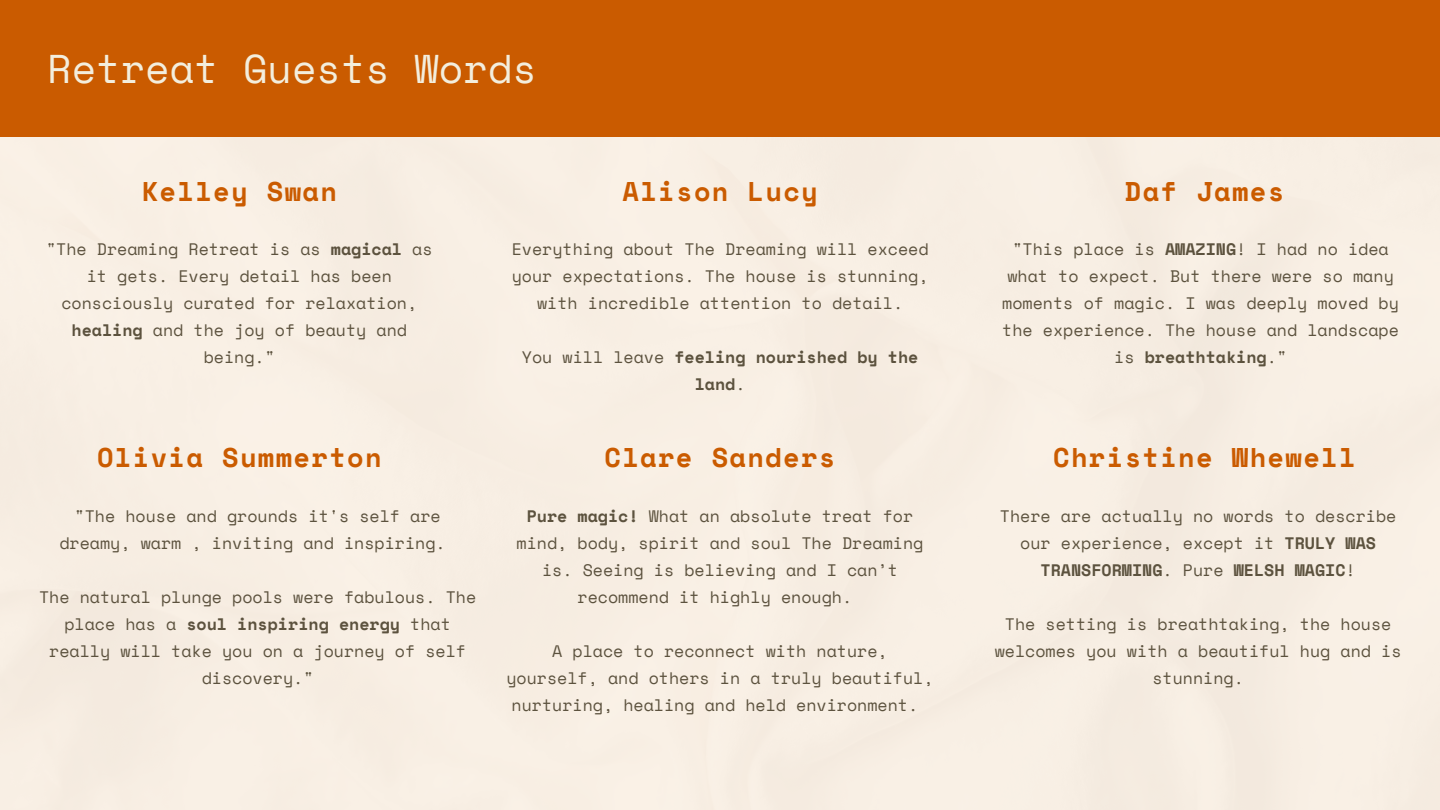
<style>
.page{position:relative;width:1440px;height:810px;background:#fff}
.page>*{position:absolute;margin:0;border:0;box-sizing:border-box;transform-origin:0 0}
.t1{font:40px "Space Mono";color:#f3eedd}
.t2{font:700 27px "Space Mono";letter-spacing:.05em;color:#ca5b00}
.t3{font:16.6px/27px "Space Mono";color:#5c523e;text-align:center}
.t4{font:700 16.6px/27px "Space Mono";color:#5c523e;text-align:center}
.s1{font-weight:700}
.s2{font-weight:400}
</style>
<div class="page">
<div style="left:0;top:0;width:1440px;height:137px;background:#ca5b00"></div>
<p class="t1" style="left:47px;top:38px;width:491px">Retreat Guests Words</p>
<p class="t2" style="left:142px;top:171px;width:197px">Kelley Swan</p>
<p class="t3" style="left:46px;top:235px;width:388px">"The Dreaming Retreat is as <span class="s1">magical</span> as it gets. Every detail has been consciously curated for relaxation, <span class="s1">healing</span> and the joy of beauty and being."</p>
<p class="t2" style="left:623px;top:171px;width:197px">Alison Lucy</p>
<p class="t3" style="left:512px;top:235px;width:418px">Everything about The Dreaming will exceed your expectations. The house is stunning, with incredible attention to detail.</p>
<p class="t4" style="left:522px;top:343px;width:398px"><span class="s2">You will leave</span> feeling nourished by the land<span class="s2">.</span></p>
<p class="t2" style="left:1125px;top:171px;width:161px">Daf James</p>
<p class="t3" style="left:1002px;top:235px;width:398px">"This place is <span class="s1">AMAZING</span>! I had no idea what to expect. But there were so many moments of magic. I was deeply moved by the experience. The house and landscape is <span class="s1">breathtaking</span>."</p>
<p class="t2" style="left:97px;top:437px;width:286px">Olivia Summerton</p>
<p class="t2" style="left:605px;top:437px;width:232px">Clare Sanders</p>
<p class="t2" style="left:1053px;top:437px;width:304px">Christine Whewell</p>
<p class="t3" style="left:59px;top:502px;width:388px;text-align:left;text-indent:15px">"The house and grounds it's self are dreamy, warm , inviting and inspiring.</p>
<p class="t3" style="left:39px;top:583px;width:439px">The natural plunge pools were fabulous. The place has a <span class="s1">soul inspiring energy</span> that really will take you on a journey of self discovery."</p>
<p class="t3" style="left:527px;top:502px;width:388px"><span class="s1">Pure magic!</span> What an absolute treat for</p>
<p class="t3" style="left:517px;top:529px;width:408px">mind, body, spirit and soul The Dreaming</p>
<p class="t3" style="left:542px;top:556px;width:357px">is. Seeing is believing and I can’t</p>
<p class="t3" style="left:578px;top:583px;width:276px">recommend it highly enough.</p>
<p class="t3" style="left:552px;top:637px;width:337px">A place to reconnect with nature,</p>
<p class="t3" style="left:506px;top:664px;width:429px">yourself, and others in a truly beautiful,</p>
<p class="t3" style="left:512px;top:691px;width:408px">nurturing, healing and held environment.</p>
<p class="t3" style="left:1000px;top:502px;width:398px">There are actually no words to describe our experience, except it <span class="s1">TRULY WAS<br>TRANSFORMING</span>. Pure <span class="s1">WELSH MAGIC</span>!</p>
<p class="t3" style="left:995px;top:610px;width:408px">The setting is breathtaking, the house welcomes you with a beautiful hug and is stunning.</p>
</div>
